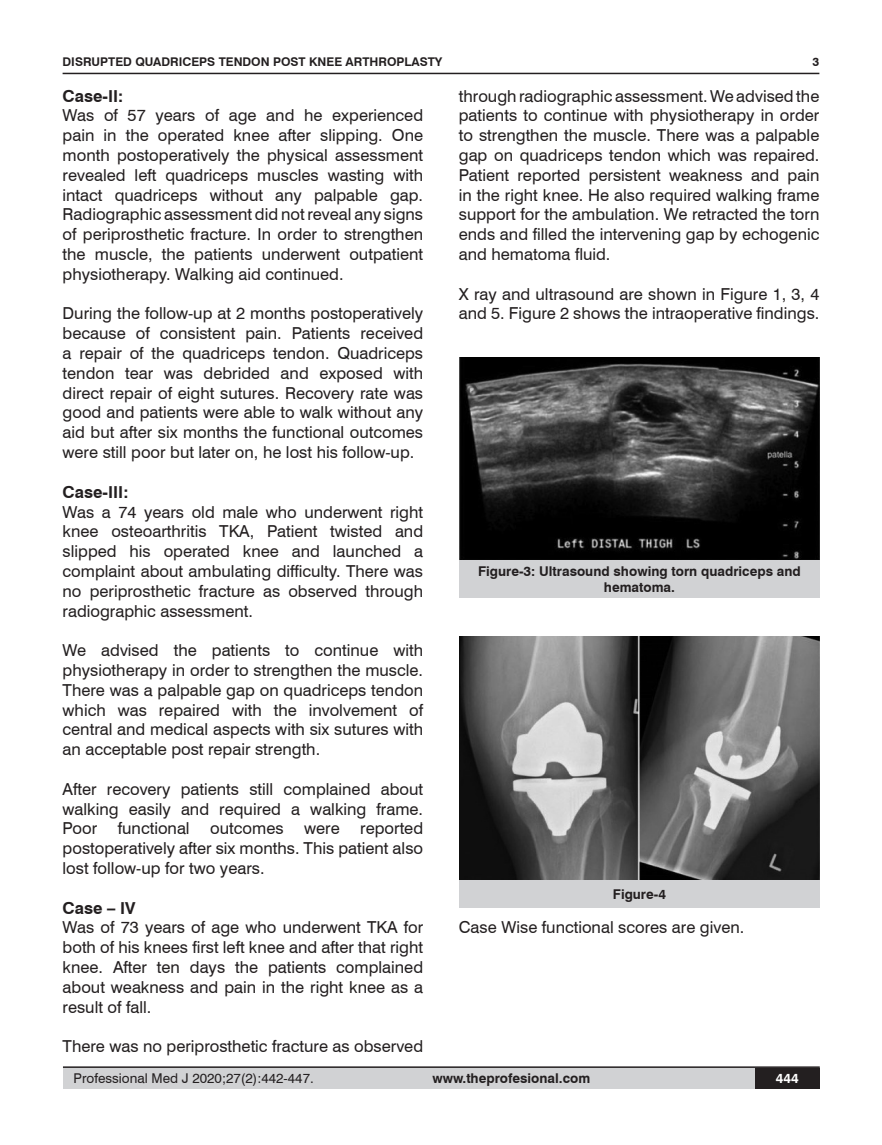
<style>
.page{position:relative;width:882px;height:1145px;background:#fff}
.page>*{position:absolute;margin:0;border:0;box-sizing:border-box;transform-origin:0 0}
.t1{font:16.5px/19.8px "Swiss 721 BT";color:#231f20;text-align:justify}
.t2{font:700 16.5px "Swiss 721 BT";color:#231f20}
.t3{font:700 13.5px/16.2px "Swiss 721 BT";color:#231f20;text-align:center}
.t4{font:13.5px "Swiss 721 BT";color:#231f20}
.t5{font:700 13.5px "Swiss 721 BT";color:#fff}
.t6{font:700 12px "Swiss 721 BT";color:#231f20}
</style>
<div class="page">
<div style="left:63px;top:1067px;width:756px;height:21px;background:#d1d2d4"></div>
<hr style="left:63px;top:1066px;width:756px;height:2px;background:#231f20">
<hr style="left:63px;top:73px;width:756px;height:1px;background:#231f20">
<div style="left:754px;top:1068px;width:65px;height:20px;background:#231f20"></div>
<img style="left:459px;top:358px;width:360px;height:202px">
<div style="left:459px;top:560px;width:360px;height:37px;background:#d1d2d4"></div>
<img style="left:459px;top:636px;width:360px;height:244px">
<div style="left:459px;top:880px;width:360px;height:27px;background:#d1d2d4"></div>
<p class="t6" style="left:63px;top:53px;width:381px">DISRUPTED QUADRICEPS TENDON POST KNEE ARTHROPLASTY</p>
<p class="t2" style="left:63px;top:84px;width:62px">Case-II:</p>
<p class="t1" style="left:63px;top:105px;width:362px">Was of 57 years of age and he experienced pain in the operated knee after slipping. One month postoperatively the physical assessment revealed left quadriceps muscles wasting with intact quadriceps without any palpable gap.<br>Radiographic assessment did not reveal any signs of periprosthetic fracture. In order to strengthen the muscle, the patients underwent outpatient physiotherapy. Walking aid continued.</p>
<p class="t1" style="left:63px;top:303px;width:362px">During the follow-up at 2 months postoperatively because of consistent pain. Patients received a repair of the quadriceps tendon. Quadriceps tendon tear was debrided and exposed with direct repair of eight sutures. Recovery rate was good and patients were able to walk without any aid but after six months the functional outcomes were still poor but later on, he lost his follow-up.</p>
<p class="t2" style="left:63px;top:480px;width:67px">Case-III:</p>
<p class="t1" style="left:63px;top:501px;width:362px">Was a 74 years old male who underwent right knee osteoarthritis TKA, Patient twisted and slipped his operated knee and launched a complaint about ambulating difficulty. There was no periprosthetic fracture as observed through radiographic assessment.</p>
<p class="t1" style="left:63px;top:640px;width:362px">We advised the patients to continue with physiotherapy in order to strengthen the muscle.<br>There was a palpable gap on quadriceps tendon which was repaired with the involvement of central and medical aspects with six sutures with an acceptable post repair strength.</p>
<p class="t1" style="left:63px;top:778px;width:362px">After recovery patients still complained about walking easily and required a walking frame.<br>Poor functional outcomes were reported postoperatively after six months. This patient also lost follow-up for two years.</p>
<p class="t2" style="left:63px;top:896px;width:74px">Case – IV</p>
<p class="t1" style="left:63px;top:917px;width:362px">Was of 73 years of age who underwent TKA for both of his knees first left knee and after that right knee. After ten days the patients complained about weakness and pain in the right knee as a result of fall.</p>
<p class="t1" style="left:63px;top:1036px;width:362px">There was no periprosthetic fracture as observed</p>
<p class="t6" style="left:812px;top:53px;width:8px">3</p>
<p class="t1" style="left:458px;top:85px;width:362px">through radiographic assessment. We advised the patients to continue with physiotherapy in order to strengthen the muscle. There was a palpable gap on quadriceps tendon which was repaired.<br>Patient reported persistent weakness and pain in the right knee. He also required walking frame support for the ambulation. We retracted the torn ends and filled the intervening gap by echogenic and hematoma fluid.</p>
<p class="t1" style="left:458px;top:283px;width:362px">X ray and ultrasound are shown in Figure 1, 3, 4 and 5. Figure 2 shows the intraoperative findings.</p>
<p class="t3" style="left:478px;top:562px;width:324px">Figure-3: Ultrasound showing torn quadriceps and hematoma.</p>
<p class="t3" style="left:612px;top:886px;width:55px">Figure-4</p>
<p class="t1" style="left:458px;top:917px;width:287px">Case Wise functional scores are given.</p>
<p class="t4" style="left:74px;top:1069px;width:241px">Professional Med J 2020;27(2):442-447.</p>
<p class="t3" style="left:432px;top:1069px;width:159px">www.theprofesional.com</p>
<p class="t5" style="left:775px;top:1069px;width:24px">444</p>
</div>
